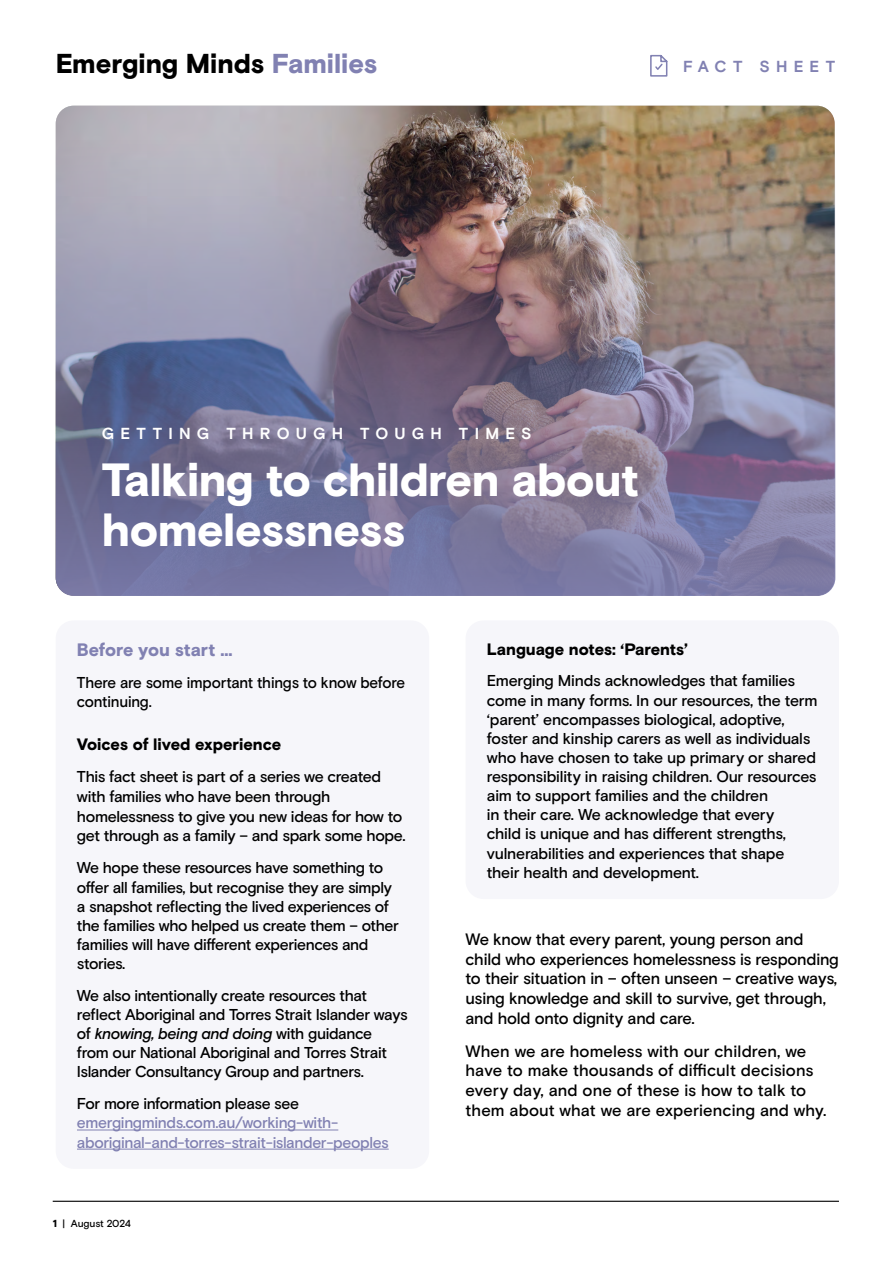
<style>
.page{position:relative;width:893px;height:1263px;background:#fff}
.page>*{position:absolute;margin:0;border:0;box-sizing:border-box;transform-origin:0 0}
.t1{font:900 46.5px/49.5px "Basis Grotesque Pro";letter-spacing:-.015em;color:#fff}
.t2{font:900 27.3px "Basis Grotesque Pro";letter-spacing:-.005em;color:#000}
.t3{font:900 18px "Basis Grotesque Pro";letter-spacing:-.01em;color:#8181b2}
.t4{font:500 16.5px/19.8px "Basis Grotesque Pro";letter-spacing:-.01em;color:#000}
.t5{font:900 16.5px "Basis Grotesque Pro";letter-spacing:-.01em;color:#000}
.t6{font:700 15.9px "Basis Grotesque Pro";letter-spacing:.39em;color:#fff}
.t7{font:700 15.9px "Basis Grotesque Pro";letter-spacing:.385em;color:#8181b2}
.t8{font:500 15.75px/19px "Basis Grotesque Pro";letter-spacing:-.02em;color:#000}
.t9{font:500 15.75px/19px "Basis Grotesque Pro";letter-spacing:-.02em;color:#8181b2}
.t10{font:500 15.75px/19.8px "Basis Grotesque Pro";letter-spacing:-.02em;color:#000;scale:.96 1}
.t11{font:500 10.2px "Basis Grotesque Pro";letter-spacing:-.015em;color:#000}
.s1{color:#8181b2}
.s2{font-style:italic}
.s3{font-weight:900}
</style>
<div class="page">
<hr style="left:53px;top:1201px;width:786px;height:1px;background:#000">
<img style="left:56px;top:106px;width:779px;height:490px">
<img style="left:56px;top:139px;width:779px;height:457px;border-radius:18px">
<div style="left:56px;top:620px;width:373px;height:549px;background:#f6f6fa;border-radius:18px"></div>
<hr style="left:77px;top:1129px;width:261px;height:1px;background:#8181b2">
<hr style="left:77px;top:1149px;width:312px;height:1px;background:#8181b2">
<div style="left:466px;top:620px;width:373px;height:279px;background:#f6f6fa;border-radius:18px"></div>
<svg style="left:650px;top:54px;width:18px;height:23px"></svg>
<h2 class="t2" style="left:56px;top:47px;width:323px">Emerging Minds <span class="s1">Families</span></h2>
<p class="t7" style="left:683px;top:57px;width:154px">FACT SHEET</p>
<p class="t6" style="left:102px;top:424px;width:431px">GETTING THROUGH TOUGH TIMES</p>
<h1 class="t1" style="left:102px;top:458px;width:539px">Talking to children about homelessness</h1>
<p class="t3" style="left:77px;top:639px;width:157px">Before you start ...</p>
<p class="t10" style="left:77px;top:673px;width:343px">There are some important things to know before continuing.</p>
<p class="t5" style="left:77px;top:734px;width:206px">Voices of lived experience</p>
<p class="t8" style="left:77px;top:767px;width:330px;line-height:19.8px">This fact sheet is part of a series we created with families who have been through homelessness to give you new ideas for how to get through as a family – and spark some hope.</p>
<p class="t8" style="left:77px;top:859px;width:323px">We hope these resources have something to offer all families, but recognise they are simply a snapshot reflecting the lived experiences of the families who helped us create them – other families will have different experiences and stories.</p>
<p class="t8" style="left:77px;top:986px;width:332px">We also intentionally create resources that reflect Aboriginal and Torres Strait Islander ways of <span class="s2">knowing, being and doing</span> with guidance from our National Aboriginal and Torres Strait Islander Consultancy Group and partners.</p>
<p class="t8" style="left:77px;top:1095px;width:224px">For more information please see</p>
<p class="t9" style="left:77px;top:1114px;width:313px">emergingminds.com.au/working-with&shy;aboriginal-and-torres-strait-islander-peoples</p>
<p class="t11" style="left:53px;top:1217px;width:80px"><span class="s3">1</span> | August 2024</p>
<p class="t5" style="left:487px;top:639px;width:203px">Language notes: ‘Parents’</p>
<p class="t8" style="left:487px;top:672px;width:332px">Emerging Minds acknowledges that families come in many forms. In our resources, the term ‘parent’ encompasses biological, adoptive, foster and kinship carers as well as individuals who have chosen to take up primary or shared responsibility in raising children. Our resources aim to support families and the children<br>in their care. We acknowledge that every<br>child is unique and has different strengths, vulnerabilities and experiences that shape their health and development.</p>
<p class="t4" style="left:466px;top:930px;width:375px">We know that every parent, young person and child who experiences homelessness is responding to their situation in – often unseen – creative ways, using knowledge and skill to survive, get through, and hold onto dignity and care.</p>
<p class="t4" style="left:466px;top:1041px;width:362px">When we are homeless with our children, we have to make thousands of difficult decisions every day, and one of these is how to talk to them about what we are experiencing and why.</p>
</div>
